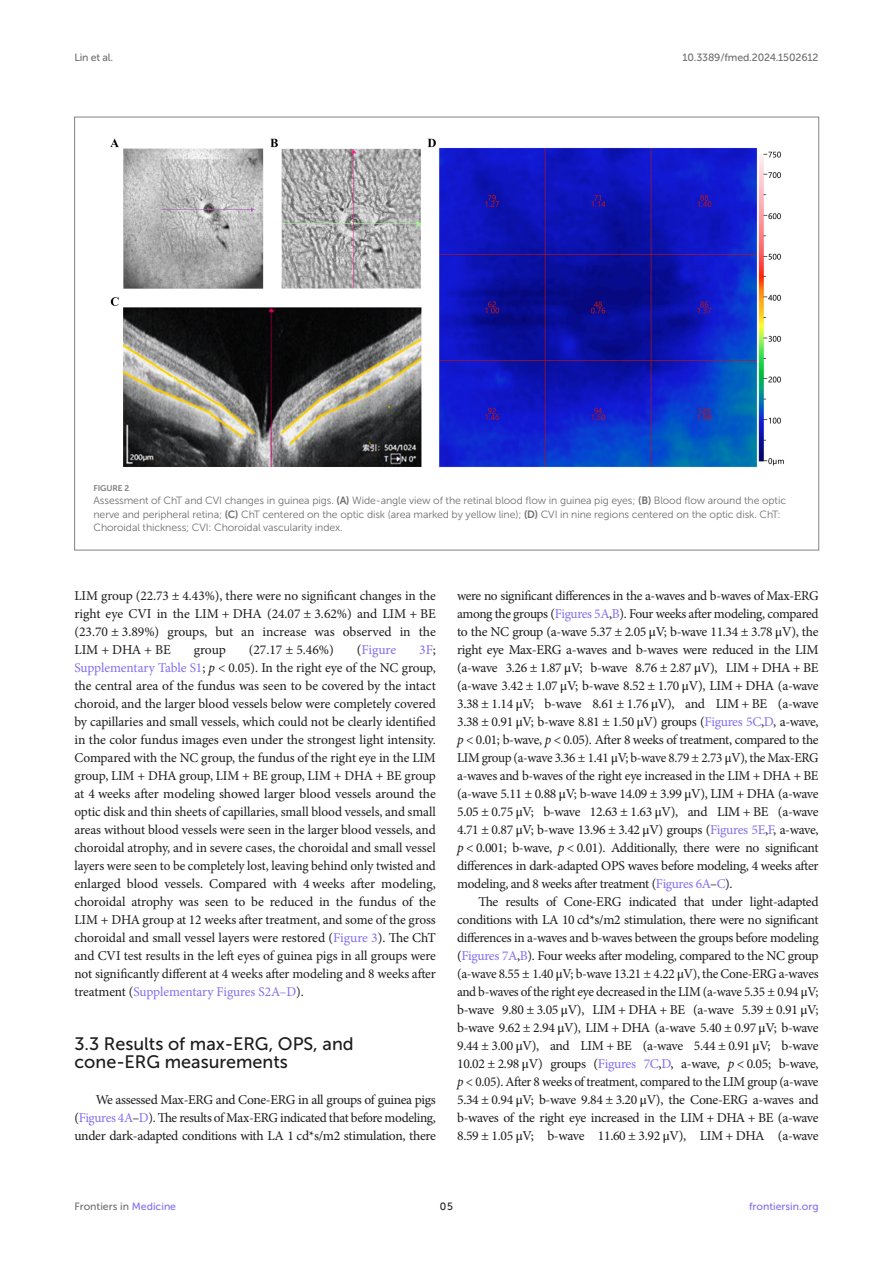
<style>
.page{position:relative;width:893px;height:1263px;background:#fff}
.page>*{position:absolute;margin:0;border:0;box-sizing:border-box;transform-origin:0 0}
.HEAD_2{font:18px/18px "Museo Sans 500";color:#1b1c1b}
.TEXT{font:13.5px/18px "Minion Pro";letter-spacing:-.02em;color:#1b1c1b;text-align:justify}
.TEXT-2{font:13.5px "Minion Pro";letter-spacing:-.005em;color:#856df0}
.FIG_LEG{font:10.5px/13.5px "Museo Sans 300";letter-spacing:-.01em;color:#706f70}
.t1{font:10.5px "Museo Sans 500";letter-spacing:-.015em;color:#706f70}
.t2{font:10.5px "Museo Sans 500";color:#856df0}
.t3{font:10.5px "Museo Sans 500";color:#1b1c1b}
.FIG_HD{font:8.25px "Museo Sans 700";letter-spacing:-.01em;color:#7e7f7f}
.s1{font-family:"Museo Sans 700"}
.s2{color:#1b1c1b}
.s3{color:#856df0}
.s4{font-style:italic}
.s5{font-family:"STIX General"}
</style>
<div class="page">
<img style="left:110px;top:138px;width:674px;height:330px">
<p class="t1" style="left:74px;top:51px;width:40px">Lin et al.</p>
<p class="t1" style="left:683px;top:51px;width:137px">10.3389/fmed.2024.1502612</p>
<p class="FIG_HD" style="left:94px;top:483px;width:37px">FIGURE 2</p>
<p class="FIG_LEG" style="left:94px;top:494px;width:694px">Assessment of ChT and CVI changes in guinea pigs. <span class="s1">(A)</span> Wide-angle view of the retinal blood flow in guinea pig eyes; <span class="s1">(B)</span> Blood flow around the optic nerve and peripheral retina; <span class="s1">(C)</span> ChT centered on the optic disk (area marked by yellow line); <span class="s1">(D)</span> CVI in nine regions centered on the optic disk. ChT:<br>Choroidal thickness; CVI: Choroidal vascularity index.</p>
<p class="TEXT" style="left:74px;top:587px;width:363px">LIM group (22.73 ± 4.43%), there were no significant changes in the right eye CVI in the LIM + DHA (24.07 ± 3.62%) and LIM + BE (23.70 ± 3.89%) groups, but an increase was observed in the LIM + DHA + BE</p>
<p class="TEXT" style="left:194px;top:641px;width:34px">group</p>
<p class="TEXT" style="left:249px;top:641px;width:86px">(27.17 ± 5.46%)</p>
<p class="TEXT-2" style="left:357px;top:641px;width:41px"><span class="s2">(</span>Figure</p>
<p class="TEXT" style="left:74px;top:641px;width:363px;text-indent:345px"><span class="s3">3F</span>; <span class="s3">Supplementary Table S1</span>; <span class="s4">p</span> &lt; 0.05). In the right eye of the NC group, the central area of the fundus was seen to be covered by the intact choroid, and the larger blood vessels below were completely covered by capillaries and small vessels, which could not be clearly identified in the color fundus images even under the strongest light intensity.<br>Compared with the NC group, the fundus of the right eye in the LIM group, LIM + DHA group, LIM + BE group, LIM + DHA + BE group at 4 weeks after modeling showed larger blood vessels around the optic disk and thin sheets of capillaries, small blood vessels, and small areas without blood vessels were seen in the larger blood vessels, and choroidal atrophy, and in severe cases, the choroidal and small vessel layers were seen to be completely lost, leaving behind only twisted and enlarged blood vessels. Compared with 4 weeks after modeling, choroidal atrophy was seen to be reduced in the fundus of the LIM + DHA group at 12 weeks after treatment, and some of the gross choroidal and small vessel layers were restored (<span class="s3">Figure 3</span>). The ChT and CVI test results in the left eyes of guinea pigs in all groups were not significantly different at 4 weeks after modeling and 8 weeks after treatment (<span class="s3">Supplementary Figures S2A–D</span>).</p>
<p class="HEAD_2" style="left:74px;top:1035px;width:281px">3.3 Results of max-ERG, OPS, and cone-ERG measurements</p>
<p class="TEXT" style="left:74px;top:1091px;width:363px;text-indent:21px">We assessed Max-ERG and Cone-ERG in all groups of guinea pigs (<span class="s3">Figures 4A</span>–<span class="s3">D</span>). The results of Max-ERG indicated that before modeling, under dark-adapted conditions with LA 1 cd*s/m2 stimulation, there</p>
<p class="TEXT" style="left:457px;top:587px;width:363px">were no significant differences in the a-waves and b-waves of Max-ERG among the groups (<span class="s3">Figures 5A</span>,<span class="s3">B</span>). Four weeks after modeling, compared to the NC group (a-wave 5.37 ± 2.05 <span class="s5">μ</span>V; b-wave 11.34 ± 3.78 <span class="s5">μ</span>V), the right eye Max-ERG a-waves and b-waves were reduced in the LIM (a-wave 3.26 ± 1.87 <span class="s5">μ</span>V; b-wave 8.76 ± 2.87 <span class="s5">μ</span>V), LIM + DHA + BE (a-wave 3.42 ± 1.07 <span class="s5">μ</span>V; b-wave 8.52 ± 1.70 <span class="s5">μ</span>V), LIM + DHA (a-wave 3.38 ± 1.14 <span class="s5">μ</span>V; b-wave 8.61 ± 1.76 <span class="s5">μ</span>V), and LIM + BE (a-wave 3.38 ± 0.91 <span class="s5">μ</span>V; b-wave 8.81 ± 1.50 <span class="s5">μ</span>V) groups (<span class="s3">Figures 5C</span>,<span class="s3">D</span>, a-wave, <span class="s4">p</span> &lt; 0.01; b-wave, <span class="s4">p</span> &lt; 0.05). After 8 weeks of treatment, compared to the LIM group (a-wave 3.36 ± 1.41 <span class="s5">μ</span>V; b-wave 8.79 ± 2.73 <span class="s5">μ</span>V), the Max-ERG a-waves and b-waves of the right eye increased in the LIM + DHA + BE (a-wave 5.11 ± 0.88 <span class="s5">μ</span>V; b-wave 14.09 ± 3.99 <span class="s5">μ</span>V), LIM + DHA (a-wave 5.05 ± 0.75 <span class="s5">μ</span>V; b-wave 12.63 ± 1.63 <span class="s5">μ</span>V), and LIM + BE (a-wave 4.71 ± 0.87 <span class="s5">μ</span>V; b-wave 13.96 ± 3.42 <span class="s5">μ</span>V) groups (<span class="s3">Figures 5E</span>,<span class="s3">F</span>, a-wave, <span class="s4">p</span> &lt; 0.001; b-wave, <span class="s4">p</span> &lt; 0.01). Additionally, there were no significant differences in dark-adapted OPS waves before modeling, 4 weeks after modeling, and 8 weeks after treatment (<span class="s3">Figures 6A</span>–<span class="s3">C</span>).</p>
<p class="TEXT" style="left:457px;top:893px;width:363px;text-indent:21px">The results of Cone-ERG indicated that under light-adapted conditions with LA 10 cd*s/m2 stimulation, there were no significant differences in a-waves and b-waves between the groups before modeling (<span class="s3">Figures 7A</span>,<span class="s3">B</span>). Four weeks after modeling, compared to the NC group (a-wave 8.55 ± 1.40 <span class="s5">μ</span>V; b-wave 13.21 ± 4.22 <span class="s5">μ</span>V), the Cone-ERG a-waves and b-waves of the right eye decreased in the LIM (a-wave 5.35 ± 0.94 <span class="s5">μ</span>V; b-wave 9.80 ± 3.05 <span class="s5">μ</span>V), LIM + DHA + BE (a-wave 5.39 ± 0.91 <span class="s5">μ</span>V; b-wave 9.62 ± 2.94 <span class="s5">μ</span>V), LIM + DHA (a-wave 5.40 ± 0.97 <span class="s5">μ</span>V; b-wave 9.44 ± 3.00 <span class="s5">μ</span>V), and LIM + BE (a-wave 5.44 ± 0.91 <span class="s5">μ</span>V; b-wave 10.02 ± 2.98 <span class="s5">μ</span>V) groups (<span class="s3">Figures 7C</span>,<span class="s3">D</span>, a-wave, <span class="s4">p</span> &lt; 0.05; b-wave, <span class="s4">p</span> &lt; 0.05). After 8 weeks of treatment, compared to the LIM group (a-wave 5.34 ± 0.94 <span class="s5">μ</span>V; b-wave 9.84 ± 3.20 <span class="s5">μ</span>V), the Cone-ERG a-waves and b-waves of the right eye increased in the LIM + DHA + BE (a-wave 8.59 ± 1.05 <span class="s5">μ</span>V; b-wave 11.60 ± 3.92 <span class="s5">μ</span>V), LIM + DHA (a-wave</p>
<p class="t1" style="left:74px;top:1200px;width:103px">Frontiers in <span class="s3">Medicine</span></p>
<p class="t3" style="left:440px;top:1200px;width:14px">05</p>
<p class="t2" style="left:749px;top:1200px;width:71px">frontiersin.org</p>
</div>
